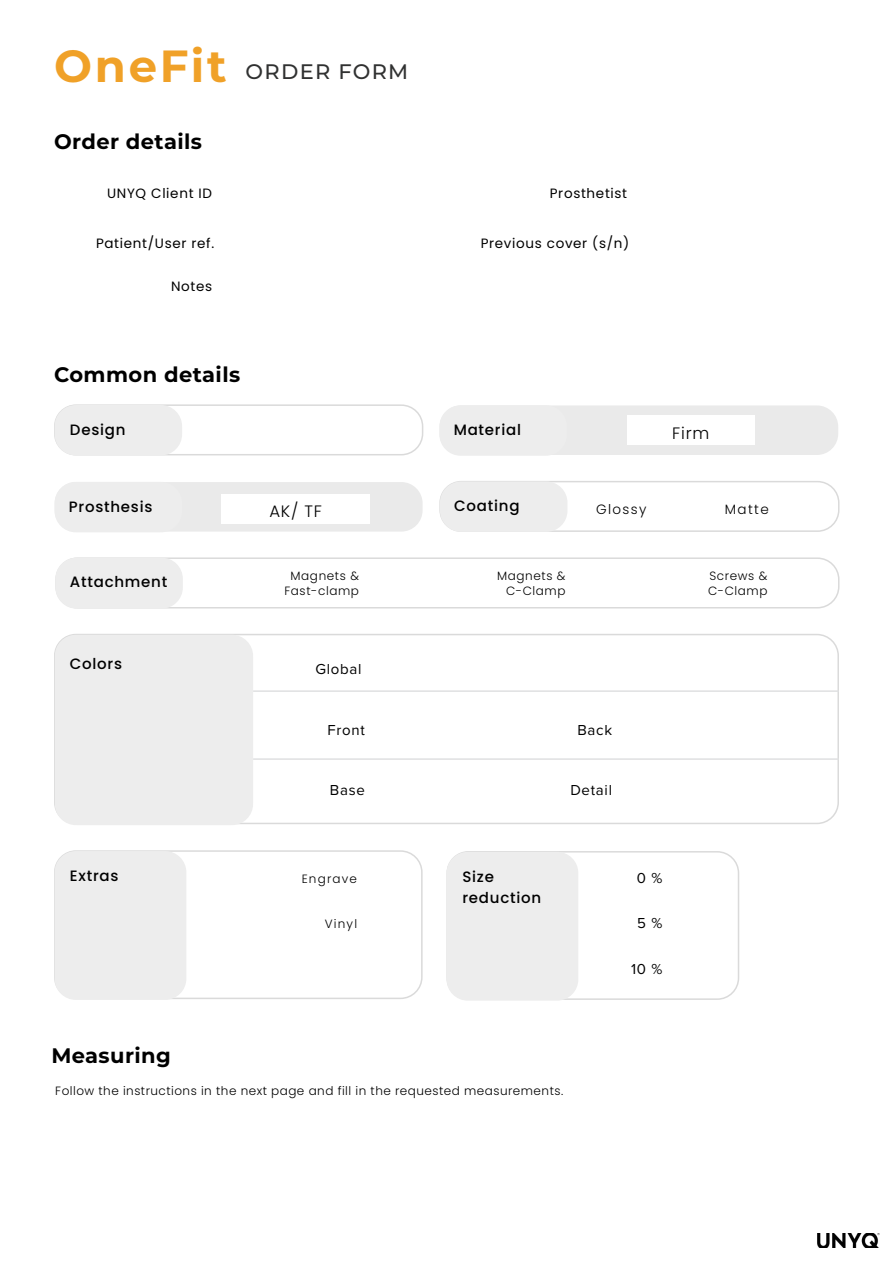
<style>
.page{position:relative;width:893px;height:1263px;background:#fff}
.page>*{position:absolute;margin:0;border:0;box-sizing:border-box;transform-origin:0 0}
.t1{font:700 21px "Montserrat";letter-spacing:.02em;color:#000}
.t2{font:500 21px "Montserrat";letter-spacing:.06em;color:#303131}
.t3{font:300 16.5px "Poppins";letter-spacing:.05em;color:#000}
.t4{font:500 15px/21px "Poppins";letter-spacing:.05em;color:#000}
.t5{font:15px "Proxima Nova";letter-spacing:.05em;color:#000}
.t6{font:13.5px "Poppins";letter-spacing:.05em;color:#000}
.t7{font:300 13.5px "Poppins";letter-spacing:.1em;color:#000}
.t8{font:300 12px/15px "Poppins";letter-spacing:.04em;color:#000;text-align:center}
.t9{font:300 12px "Poppins";letter-spacing:.1em;color:#000}
.s1{font-weight:700;font-size:45px;color:#f0a128}
</style>
<div class="page">
<img style="left:817px;top:1233px;width:63px;height:14px">
<div style="left:54px;top:634px;width:785px;height:190px;border:2px solid #dadada;border-radius:21px"></div>
<div style="left:55px;top:635px;width:198px;height:190px;background:#ededed;border-radius:21px"></div>
<hr style="left:253px;top:690px;width:586px;height:2px;background:#dfe0e1">
<hr style="left:253px;top:758px;width:586px;height:2px;background:#dfe0e1">
<div style="left:54px;top:404px;width:369px;height:51px;border:2px solid #dadada;border-radius:21px"></div>
<div style="left:55px;top:405px;width:127px;height:50px;background:#ededed;border-radius:21px"></div>
<div style="left:440px;top:405px;width:398px;height:50px;background:#eaeaea;border-radius:21px"></div>
<div style="left:439px;top:405px;width:128px;height:51px;background:#ededed;border-radius:21px"></div>
<div style="left:54px;top:850px;width:369px;height:149px;border:2px solid #dadada;border-radius:21px"></div>
<div style="left:55px;top:851px;width:131px;height:149px;background:#ededed;border-radius:21px"></div>
<div style="left:446px;top:851px;width:293px;height:149px;border:2px solid #dadada;border-radius:21px"></div>
<div style="left:446px;top:852px;width:132px;height:149px;background:#ededed;border-radius:21px"></div>
<div style="left:55px;top:557px;width:784px;height:51px;border:2px solid #dadada;border-radius:21px"></div>
<div style="left:55px;top:558px;width:128px;height:51px;background:#ededed;border-radius:21px"></div>
<div style="left:55px;top:482px;width:368px;height:50px;background:#eaeaea;border-radius:21px"></div>
<div style="left:439px;top:481px;width:400px;height:51px;border:2px solid #dadada;border-radius:21px"></div>
<div style="left:440px;top:481px;width:127px;height:51px;background:#ededed;border-radius:21px"></div>
<div style="left:627px;top:415px;width:127px;height:30px;background:#fff"></div>
<div style="left:221px;top:494px;width:149px;height:30px;background:#fff"></div>
<h1 class="t2" style="left:54px;top:57px;width:356px"><span class="s1">OneFit</span> ORDER FORM</h1>
<h1 class="t1" style="left:54px;top:126px;width:150px">Order details</h1>
<p class="t6" style="left:107px;top:185px;width:106px">UNYQ Client ID</p>
<p class="t6" style="left:550px;top:185px;width:79px">Prosthetist</p>
<p class="t6" style="left:96px;top:235px;width:120px">Patient/User ref.</p>
<p class="t6" style="left:171px;top:279px;width:43px">Notes</p>
<h1 class="t1" style="left:54px;top:359px;width:188px">Common details</h1>
<p class="t6" style="left:481px;top:235px;width:150px">Previous cover (s/n)</p>
<p class="t4" style="left:70px;top:419px;width:57px">Design</p>
<p class="t4" style="left:454px;top:420px;width:69px">Material</p>
<h2 class="t3" style="left:672px;top:423px;width:39px">Firm</h2>
<p class="t4" style="left:69px;top:496px;width:85px">Prosthesis</p>
<p class="t4" style="left:454px;top:496px;width:67px">Coating</p>
<p class="t7" style="left:596px;top:501px;width:52px">Glossy</p>
<p class="t7" style="left:725px;top:501px;width:45px">Matte</p>
<h2 class="t3" style="left:269px;top:502px;width:54px">AK/ TF</h2>
<p class="t4" style="left:70px;top:571px;width:99px">Attachment</p>
<p class="t8" style="left:284px;top:569px;width:76px">Magnets &amp;<br>Fast-clamp</p>
<p class="t8" style="left:708px;top:569px;width:61px;text-align:left">Screws &amp;<br>C-Clamp</p>
<p class="t8" style="left:497px;top:569px;width:70px;text-align:right">Magnets &amp;<br>C-Clamp</p>
<p class="t4" style="left:70px;top:653px;width:54px">Colors</p>
<p class="t5" style="left:315px;top:657px;width:48px">Global</p>
<p class="t5" style="left:327px;top:719px;width:39px">Front</p>
<p class="t5" style="left:577px;top:719px;width:36px">Back</p>
<p class="t5" style="left:330px;top:779px;width:37px">Base</p>
<p class="t5" style="left:570px;top:779px;width:43px">Detail</p>
<p class="t4" style="left:70px;top:865px;width:50px">Extras</p>
<p class="t9" style="left:302px;top:872px;width:57px">Engrave</p>
<p class="t8" style="left:325px;top:916px;width:34px">Vinyl</p>
<h1 class="t1" style="left:51px;top:1041px;width:121px">Measuring</h1>
<p class="t4" style="left:462px;top:866px;width:80px">Size reduction</p>
<p class="t5" style="left:637px;top:866px;width:27px">0 %</p>
<p class="t5" style="left:637px;top:912px;width:27px">5 %</p>
<p class="t5" style="left:631px;top:957px;width:33px">10 %</p>
<p class="t8" style="left:55px;top:1083px;width:509px">Follow the instructions in the next page and fill in the requested measurements.</p>
</div>
